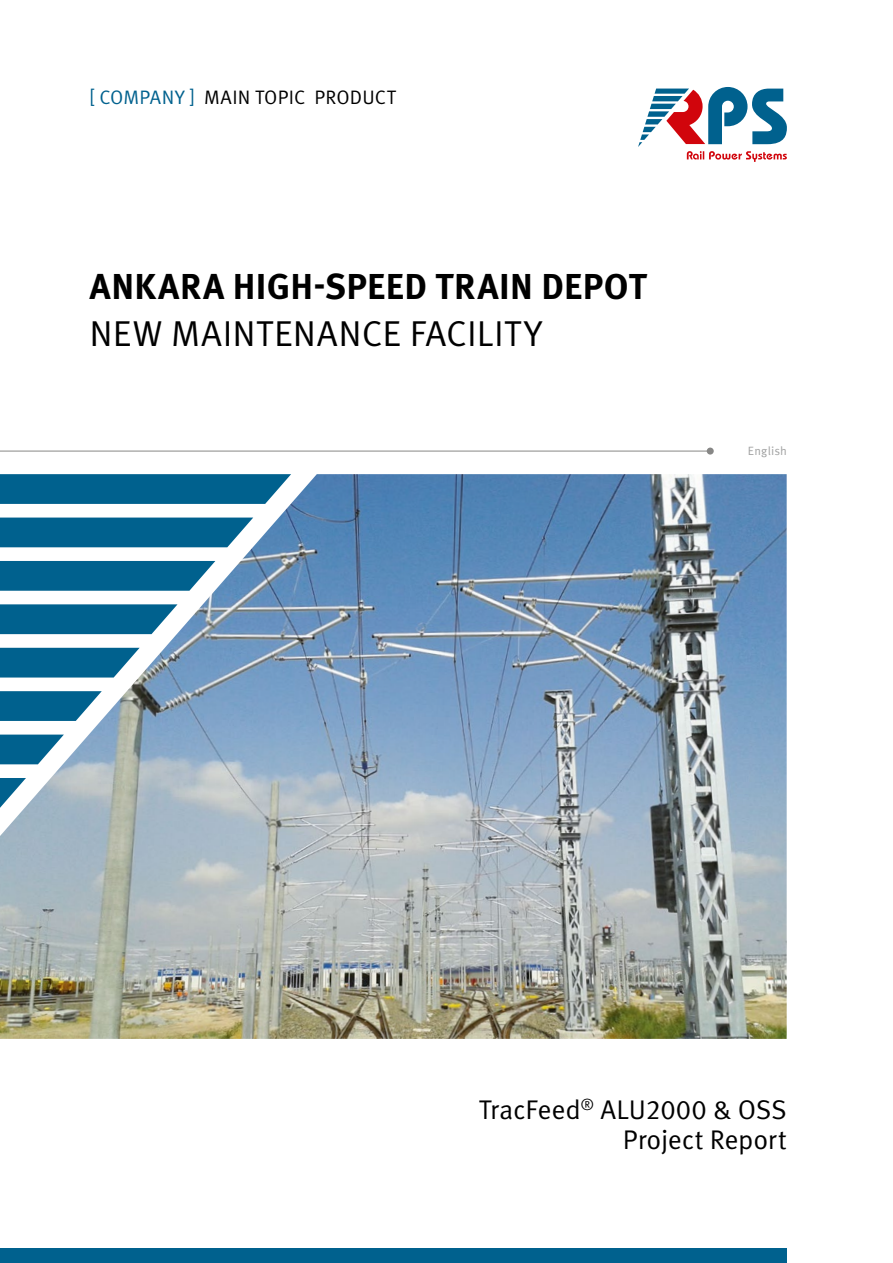
<style>
.page{position:relative;width:893px;height:1263px;background:#fff}
.page>*{position:absolute;margin:0;border:0;box-sizing:border-box;transform-origin:0 0}
.t1{font:700 36px "Meta Pro";letter-spacing:.01em;color:#000}
.t2{font:36px "Meta Pro";letter-spacing:.01em;color:#000}
.t3{font:27px/30px "Meta Pro";letter-spacing:-.005em;color:#000;text-align:right}
.t4{font:19.5px "Meta Pro";letter-spacing:.01em;color:#000}
.t5{font:12px "Meta Pro";letter-spacing:.01em;color:#a0a1a1}
.s1{color:#00618e}
</style>
<div class="page">
<img style="left:0;top:474px;width:787px;height:565px">
<svg style="left:0;top:474px;width:291px;height:334px"></svg>
<hr style="left:0;top:451px;width:710px;height:1px;background:#878786">
<div style="left:707px;top:448px;width:7px;height:7px;background:#878786;border-radius:50%"></div>
<div style="left:0;top:1248px;width:787px;height:15px;background:#00618e"></div>
<svg style="left:638px;top:87px;width:149px;height:75px"></svg>
<p class="t4" style="left:89px;top:85px;width:308px"><span class="s1">[ COMPANY ]</span> MAIN TOPIC PRODUCT</p>
<h1 class="t1" style="left:89px;top:264px;width:559px">ANKARA HIGH-SPEED TRAIN DEPOT</h1>
<h1 class="t2" style="left:89px;top:310px;width:454px">NEW MAINTENANCE FACILITY</h1>
<p class="t5" style="left:748px;top:443px;width:41px">English</p>
<p class="t3" style="left:479px;top:1095px;width:309px">TracFeed<sup>®</sup> ALU2000 &amp; OSS<br>Project Report</p>
</div>
